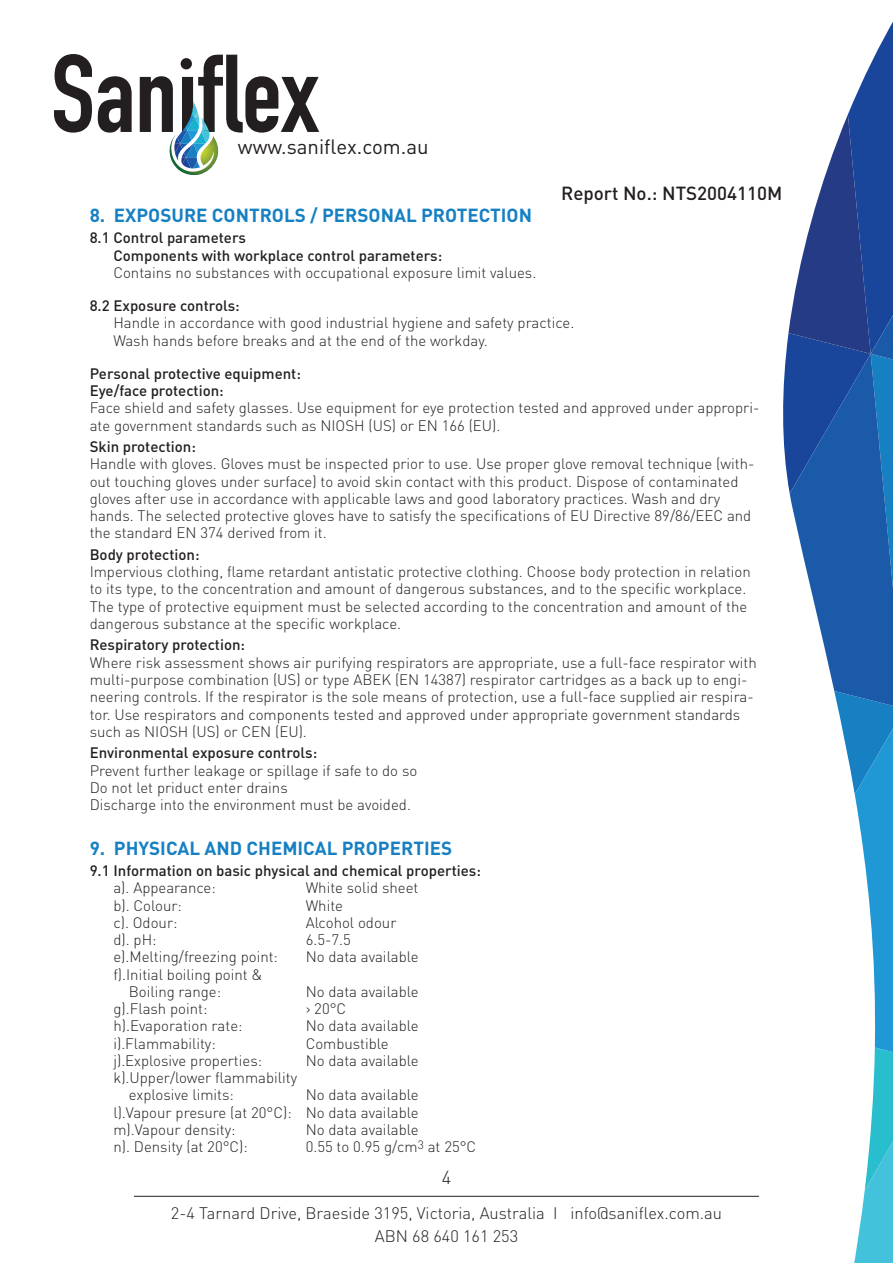
<style>
.page{position:relative;width:893px;height:1263px;background:#fff}
.page>*{position:absolute;margin:0;border:0;box-sizing:border-box;transform-origin:0 0}
.t1{font:20.4px "DIN";color:#231f20}
.t2{font:700 18.75px "DIN";color:#1680c3}
.t3{font:500 18.75px "DIN";color:#231f20}
.t4{font:300 18.6px "DIN";color:#231f20}
.t5{font:300 16.5px/23px "DIN";color:#231f20;text-align:center}
.t6{font:300 15px/17.2px "DIN";color:#231f20}
.t7{font:500 15px/17.2px "DIN";color:#231f20}
</style>
<div class="page">
<svg style="left:54px;top:54px;width:265px;height:121px"></svg>
<hr style="left:134px;top:1196px;width:625px;height:1px;background:#231f20">
<svg style="left:783px;top:22px;width:110px;height:1241px"></svg>
<h1 class="t1" style="left:238px;top:134px;width:192px">www.saniflex.com.au</h1>
<p class="t3" style="left:561px;top:182px;width:223px">Report No.: NTS2004110M</p>
<p class="t2" style="left:90px;top:203px;width:444px">8. EXPOSURE CONTROLS / PERSONAL PROTECTION</p>
<p class="t7" style="left:113px;top:229px;width:330px;text-indent:-24px">8.1 Control parameters<br>Components with workplace control parameters:</p>
<p class="t6" style="left:113px;top:264px;width:424px">Contains no substances with occupational exposure limit values.</p>
<p class="t7" style="left:90px;top:297px;width:152px">8.2 Exposure controls:</p>
<p class="t6" style="left:113px;top:314px;width:462px">Handle in accordance with good industrial hygiene and safety practice.<br>Wash hands before breaks and at the end of the workday.</p>
<p class="t7" style="left:90px;top:364px;width:213px">Personal protective equipment:<br>Eye/face protection:</p>
<p class="t6" style="left:90px;top:399px;width:671px">Face shield and safety glasses. Use equipment for eye protection tested and approved under appropri&shy;ate government standards such as NIOSH (US) or EN 166 (EU).</p>
<p class="t7" style="left:90px;top:438px;width:108px">Skin protection:</p>
<p class="t6" style="left:90px;top:455px;width:666px">Handle with gloves. Gloves must be inspected prior to use. Use proper glove removal technique (with&shy;out touching gloves under surface) to avoid skin contact with this product. Dispose of contaminated gloves after use in accordance with applicable laws and good laboratory practices. Wash and dry hands. The selected protective gloves have to satisfy the specifications of EU Directive 89/86/EEC and the standard EN 374 derived from it.</p>
<p class="t7" style="left:90px;top:545px;width:112px">Body protection:</p>
<p class="t6" style="left:90px;top:563px;width:663px">Impervious clothing, flame retardant antistatic protective clothing. Choose body protection in relation to its type, to the concentration and amount of dangerous substances, and to the specific workplace.<br>The type of protective equipment must be selected according to the concentration and amount of the dangerous substance at the specific workplace.</p>
<p class="t7" style="left:90px;top:636px;width:157px">Respiratory protection:</p>
<p class="t6" style="left:90px;top:653px;width:669px">Where risk assessment shows air purifying respirators are appropriate, use a full-face respirator with multi-purpose combination (US) or type ABEK (EN 14387) respirator cartridges as a back up to engi&shy;neering controls. If the respirator is the sole means of protection, use a full-face supplied air respira&shy;tor. Use respirators and components tested and approved under appropriate government standards such as NIOSH (US) or CEN (EU).</p>
<p class="t7" style="left:90px;top:744px;width:229px">Environmental exposure controls:</p>
<p class="t6" style="left:90px;top:761px;width:329px">Prevent further leakage or spillage if safe to do so<br>Do not let priduct enter drains<br>Discharge into the environment must be avoided.</p>
<p class="t2" style="left:90px;top:835px;width:364px">9. PHYSICAL AND CHEMICAL PROPERTIES</p>
<p class="t7" style="left:90px;top:861px;width:393px">9.1 Information on basic physical and chemical properties:</p>
<p class="t6" style="left:113px;top:879px;width:104px">a). Appearance:</p>
<p class="t6" style="left:306px;top:879px;width:114px">White solid sheet</p>
<p class="t6" style="left:113px;top:896px;width:70px">b). Colour:</p>
<p class="t6" style="left:306px;top:896px;width:39px">White</p>
<p class="t6" style="left:113px;top:914px;width:66px">c). Odour:</p>
<p class="t6" style="left:306px;top:914px;width:92px">Alcohol odour</p>
<p class="t6" style="left:113px;top:931px;width:45px">d). pH:</p>
<p class="t6" style="left:306px;top:931px;width:47px">6.5-7.5</p>
<p class="t6" style="left:113px;top:948px;width:166px">e).Melting/freezing point:</p>
<p class="t6" style="left:306px;top:948px;width:115px">No data available</p>
<p class="t6" style="left:129px;top:965px;width:136px;text-indent:-15px">f).Initial boiling point &amp;<br>Boiling range:</p>
<p class="t6" style="left:306px;top:983px;width:115px">No data available</p>
<p class="t6" style="left:113px;top:1000px;width:96px">g).Flash point:</p>
<p class="t6" style="left:306px;top:1000px;width:42px">› 20°C</p>
<p class="t6" style="left:113px;top:1017px;width:131px">h).Evaporation rate:</p>
<p class="t6" style="left:306px;top:1017px;width:115px">No data available</p>
<p class="t6" style="left:113px;top:1034px;width:104px">i).Flammability:</p>
<p class="t6" style="left:306px;top:1034px;width:84px">Combustible</p>
<p class="t6" style="left:113px;top:1052px;width:150px">j).Explosive properties:</p>
<p class="t6" style="left:306px;top:1052px;width:115px">No data available</p>
<p class="t6" style="left:129px;top:1069px;width:170px;text-indent:-15px">k).Upper/lower flammability explosive limits:</p>
<p class="t6" style="left:113px;top:1086px;width:307px;text-align:justify;text-indent:192px">No data available l).Vapour presure (at 20°C): No data available m).Vapour density:</p>
<p class="t6" style="left:306px;top:1121px;width:115px">No data available</p>
<p class="t6" style="left:113px;top:1138px;width:136px">n). Density (at 20°C):</p>
<p class="t6" style="left:306px;top:1138px;width:172px">0.55 to 0.95 g/cm<sup>3</sup> at 25°C</p>
<p class="t4" style="left:442px;top:1166px;width:11px">4</p>
<p class="t5" style="left:171px;top:1202px;width:553px">2-4 Tarnard Drive, Braeside 3195, Victoria, Australia I info@saniflex.com.au<br>ABN 68 640 161 253</p>
</div>
